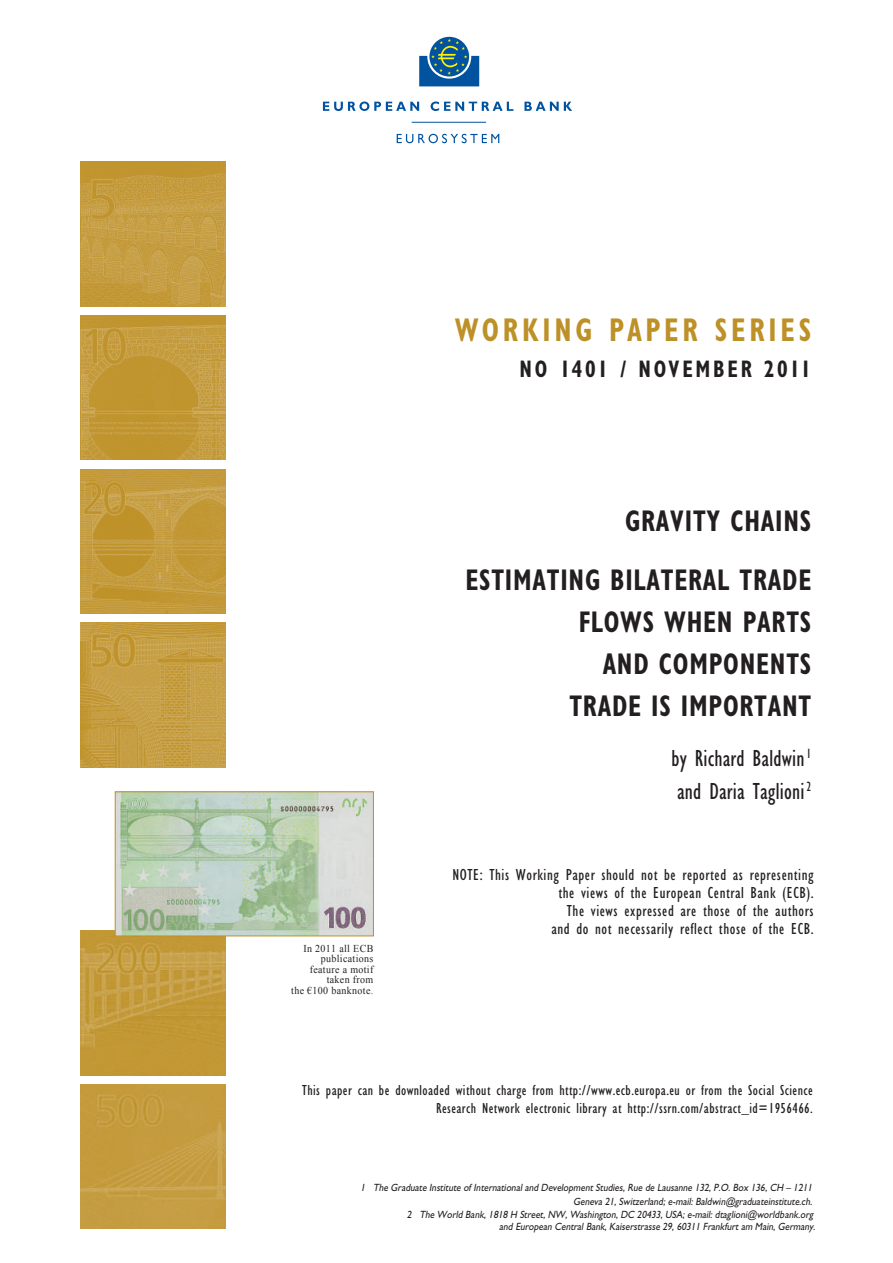
<style>
.page{position:relative;width:893px;height:1263px;background:#fff}
.page>*{position:absolute;margin:0;border:0;box-sizing:border-box;transform-origin:0 0}
.t1{font:700 condensed 33px "Gill Sans Myriad";letter-spacing:.135em;color:#bd9128;scale:.85 1}
.t2{font:700 condensed 30px/42px "Gill Sans Myriad";letter-spacing:.03em;color:#231f20;text-align:right;scale:.85 1}
.t3{font:condensed 24px/33px "Gill Sans Myriad";letter-spacing:.01em;color:#231f20;scale:.95 1}
.t4{font:700 condensed 24px "Gill Sans Myriad";letter-spacing:.135em;color:#231f20;scale:.85 1}
.t5{font:condensed 16.5px/18px "Gill Sans Myriad";letter-spacing:.035em;color:#231f20;text-align:right}
.t6{font:condensed 15px/18px "Gill Sans Myriad";letter-spacing:.03em;color:#231f20;text-align:right}
.t7{font:italic 10.5px/13.5px "Gill Sans Myriad";color:#231f20;text-align:right;scale:.9 1}
.t8{font:10.5px/10.5px "Times New Roman WGL";letter-spacing:.035em;color:#231f20;text-align:right;scale:.95 1}
.s1{font-family:"Gill Sans"}
</style>
<div class="page">
<svg style="left:429px;top:37px;width:40px;height:39px"></svg>
<svg style="left:419px;top:39px;width:60px;height:47px"></svg>
<svg style="left:323px;top:102px;width:96px;height:9px"></svg>
<svg style="left:431px;top:102px;width:82px;height:9px"></svg>
<svg style="left:524px;top:102px;width:48px;height:9px"></svg>
<svg style="left:397px;top:134px;width:102px;height:9px"></svg>
<hr style="left:412px;top:122px;width:74px;height:1px;background:#0153a0">
<img style="left:81px;top:162px;width:144px;height:144px">
<img style="left:81px;top:315px;width:144px;height:145px">
<img style="left:81px;top:469px;width:144px;height:145px">
<img style="left:81px;top:623px;width:144px;height:144px">
<img style="left:81px;top:931px;width:144px;height:144px">
<img style="left:81px;top:1084px;width:144px;height:145px">
<img style="left:117px;top:793px;width:255px;height:141px">
<div style="left:115px;top:791px;width:259px;height:145px;border:1px solid #bd9128"></div>
<h1 class="t1" style="left:455px;top:319px;width:421px">WORKING PAPER SERIES</h1>
<h3 class="t4" style="left:520px;top:360px;width:344px">NO 1401 / NOVEMBER 2011</h3>
<h2 class="t2" style="left:465px;top:494px;width:408px;line-height:58.9px">GRAVITY CHAINS<br>ESTIMATING BILATERAL TRADE</h2>
<h2 class="t2" style="left:569px;top:604px;width:286px">FLOWS WHEN PARTS<br>AND COMPONENTS<br>TRADE IS IMPORTANT</h2>
<h3 class="t3" style="left:671px;top:744px;width:149px">by Richard Baldwin <sup>1 </sup>and Daria Taglioni <sup>2</sup></h3>
<p class="t8" style="left:291px;top:944px;width:88px">In 2011 all ECB publications feature a motif taken from<br>the €100 banknote.</p>
<h3 class="t5" style="left:452px;top:867px;width:363px">NOTE: This Working Paper should not be reported as representing the views of the European Central Bank (ECB).<br>The views expressed are those of the authors<br>and do not necessarily reflect those of the ECB.</h3>
<h3 class="t6" style="left:302px;top:1082px;width:512px">This paper can be downloaded without charge from http://www.ecb.europa.eu or from the Social Science<br>Research Network electronic library at http://ssrn.com/abstract_id=1956466.</h3>
<p class="t7" style="left:360px;top:1182px;width:505px">1 The Graduate Institute of International and Development Studies, Rue de Lausanne 132, P.O. Box 136, CH – 1211<br>Geneva 21, Switzerland; e-mail: Baldwin@graduateinstitute.ch.<br>2 The World Bank, 1818 H Street, NW, Washington, DC 20433, USA; e-mail: dtaglioni@world<span class="s1">b</span>ank.org</p>
<p class="t7" style="left:499px;top:1221px;width:355px">and European Central Bank, Kaiserstrasse 29, 60311 Frankfurt am Main, Germany.</p>
</div>
